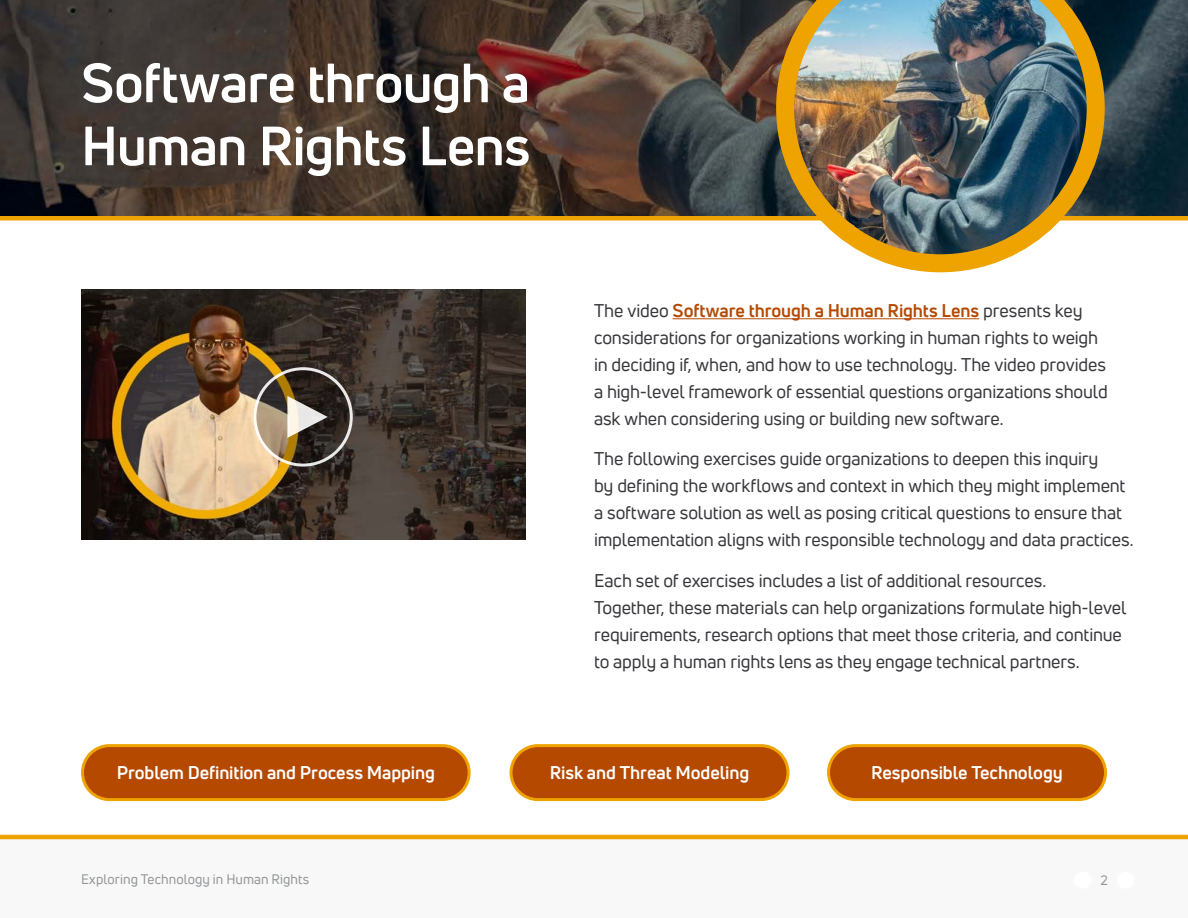
<style>
.page{position:relative;width:1188px;height:918px;background:#fff}
.page>*{position:absolute;margin:0;border:0;box-sizing:border-box;transform-origin:0 0}
.t1{font:700 54px/63px "Uni Neue";letter-spacing:-.015em;color:#fff}
.Body_Copy{font:18px/27px "Uni Neue";letter-spacing:-.01em;color:#39373c}
.t2{font:700 18px "Uni Neue";letter-spacing:-.005em;color:#fff}
.t3{font:13.5px "Uni Neue";letter-spacing:.005em;color:#939598}
.s1{font-weight:700;color:#b54900}
</style>
<div class="page">
<img style="left:0;top:0;width:1188px;height:216px">
<div style="left:0;top:838px;width:1188px;height:80px;background:#f8f8f8"></div>
<hr style="left:672px;top:318px;width:307px;height:1px;background:#b54900">
<img style="left:81px;top:289px;width:444px;height:251px">
<hr style="left:0;top:835px;width:1188px;height:4px;background:#efa300">
<div style="left:82px;top:746px;width:387px;height:54px;background:#b54900;border-radius:27px"></div>
<div style="left:81px;top:744px;width:390px;height:57px;border:3px solid #efa300;border-radius:27px"></div>
<div style="left:511px;top:746px;width:277px;height:54px;background:#b54900;border-radius:27px"></div>
<div style="left:510px;top:744px;width:279px;height:57px;border:3px solid #efa300;border-radius:27px"></div>
<div style="left:829px;top:746px;width:276px;height:54px;background:#b54900;border-radius:27px"></div>
<div style="left:827px;top:744px;width:280px;height:57px;border:3px solid #efa300;border-radius:27px"></div>
<hr style="left:0;top:216px;width:1188px;height:4px;background:#efa300">
<img style="left:776px;top:0;width:329px;height:272px">
<svg style="left:254px;top:367px;width:99px;height:99px;background:#625543"></svg>
<svg style="left:287px;top:396px;width:41px;height:42px;background:#8d867e"></svg>
<div style="left:253px;top:367px;width:100px;height:100px;border:3px solid #fff;border-radius:50%"></div>
<div style="left:1074px;top:871px;width:17px;height:18px;background:#fff;border-radius:50%"></div>
<div style="left:1117px;top:871px;width:17px;height:18px;background:#fff;border-radius:50%"></div>
<h1 class="t1" style="left:81px;top:51px;width:451px">Software through a<br>Human Rights Lens</h1>
<p class="Body_Copy" style="left:594px;top:297px;width:515px">The video <span class="s1">Software through a Human Rights Lens</span> presents key considerations for organizations working in human rights to weigh in deciding if, when, and how to use technology. The video provides a high-level framework of essential questions organizations should ask when considering using or building new software.</p>
<p class="Body_Copy" style="left:594px;top:445px;width:541px">The following exercises guide organizations to deepen this inquiry<br>by defining the workflows and context in which they might implement a software solution as well as posing critical questions to ensure that implementation aligns with responsible technology and data practices.</p>
<p class="Body_Copy" style="left:594px;top:567px;width:534px">Each set of exercises includes a list of additional resources.<br>Together, these materials can help organizations formulate high-level requirements, research options that meet those criteria, and continue to apply a human rights lens as they engage technical partners.</p>
<p class="t2" style="left:117px;top:762px;width:320px">Problem Definition and Process Mapping</p>
<p class="t2" style="left:550px;top:762px;width:201px">Risk and Threat Modeling</p>
<p class="t2" style="left:871px;top:762px;width:193px">Responsible Technology</p>
<p class="t3" style="left:81px;top:870px;width:230px">Exploring Technology in Human Rights</p>
<p class="t3" style="left:1100px;top:871px;width:9px">2</p>
</div>
